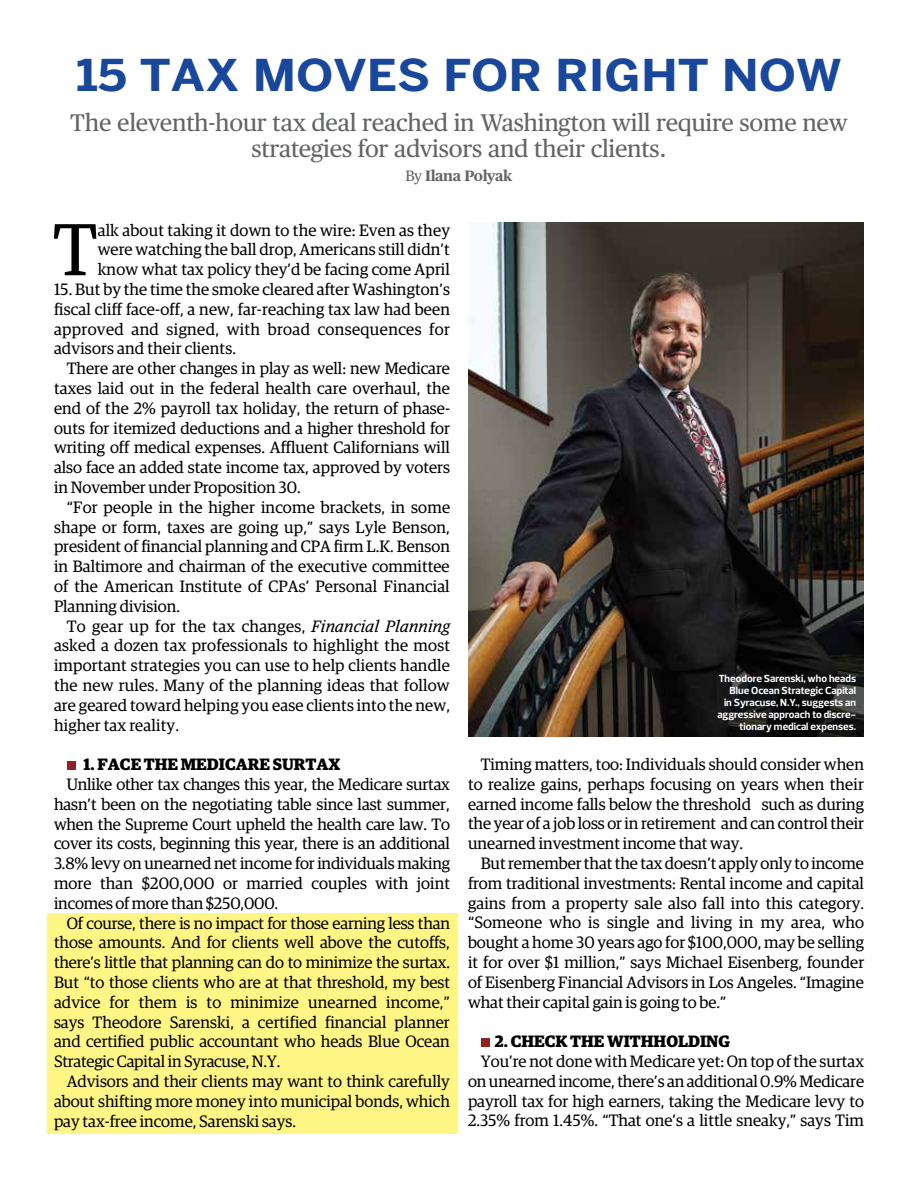
<style>
.page{position:relative;width:918px;height:1188px;background:#fff}
.page>*{position:absolute;margin:0;border:0;box-sizing:border-box;transform-origin:0 0}
.t1{font:73.65px "Guardian Egyp";color:#000}
.t2{font:700 43.5px "Benton Sans";color:#18479c;scale:1.1 1}
.t3{font:24px/25.5px "Publico Text";letter-spacing:-.01em;color:#636466;text-align:center}
.t4{font:16.5px/19.8px "Guardian Egyp";color:#000;text-align:justify}
.t5{font:700 16.5px "Guardian Egyp";color:#000}
.t6{font:700 15px "Publico Text";letter-spacing:-.025em;color:#636466}
.t7{font:700 10.5px/12px "Prelo";color:#fff;text-align:right}
.s1{font-weight:400}
.s2{font-style:italic}
</style>
<div class="page">
<div style="left:48px;top:914px;width:410px;height:220px;background:#fff685"></div>
<div style="left:67px;top:761px;width:9px;height:9px;background:#922124"></div>
<div style="left:481px;top:1038px;width:9px;height:9px;background:#922124"></div>
<img style="left:468px;top:223px;width:396px;height:514px">
<h2 class="t2" style="left:76px;top:49px;width:698px">15 TAX MOVES FOR RIGHT NOW</h2>
<h3 class="t3" style="left:70px;top:109px;width:779px">The eleventh-hour tax deal reached in Washington will require some new strategies for advisors and their clients.</h3>
<p class="t6" style="left:405px;top:164px;width:109px"><span class="s1">By</span> Ilana Polyak</p>
<h1 class="t1" style="left:53px;top:199px;width:45px">T</h1>
<p class="t4" style="left:98px;top:219px;width:354px">alk about taking it down to the wire: Even as they were watching the ball drop, Americans still didn’t know what tax policy they’d be facing come April</p>
<p class="t4" style="left:54px;top:278px;width:397px">15. But by the time the smoke cleared after Washington’s fiscal cliff face-off, a new, far-reaching tax law had been approved and signed, with broad consequences for advisors and their clients.</p>
<p class="t4" style="left:54px;top:358px;width:398px;text-indent:13px">There are other changes in play as well: new Medicare taxes laid out in the federal health care overhaul, the end of the 2% payroll tax holiday, the return of phase&shy;outs for itemized deductions and a higher threshold for writing off medical expenses. Affluent Californians will also face an added state income tax, approved by voters in November under Proposition 30.</p>
<p class="t4" style="left:54px;top:496px;width:398px;text-indent:13px">“For people in the higher income brackets, in some shape or form, taxes are going up,” says Lyle Benson, president of financial planning and CPA firm L.K. Benson in Baltimore and chairman of the executive committee of the American Institute of CPAs’ Personal Financial Planning division.</p>
<p class="t4" style="left:54px;top:615px;width:398px;text-indent:13px">To gear up for the tax changes, <span class="s2">Financial Planning </span>asked a dozen tax professionals to highlight the most important strategies you can use to help clients handle the new rules. Many of the planning ideas that follow are geared toward helping you ease clients into the new, higher tax reality.</p>
<p class="t5" style="left:84px;top:752px;width:258px">1. FACE THE MEDICARE SURTAX</p>
<p class="t4" style="left:54px;top:773px;width:398px;text-indent:13px">Unlike other tax changes this year, the Medicare surtax hasn’t been on the negotiating table since last summer, when the Supreme Court upheld the health care law. To cover its costs, beginning this year, there is an additional 3.8% levy on unearned net income for individuals making more than $200,000 or married couples with joint incomes of more than $250,000.</p>
<p class="t4" style="left:54px;top:912px;width:398px;text-indent:13px">Of course, there is no impact for those earning less than those amounts. And for clients well above the cutoffs, there’s little that planning can do to minimize the surtax.<br>But “to those clients who are at that threshold, my best advice for them is to minimize unearned income,” says Theodore Sarenski, a certified financial planner and certified public accountant who heads Blue Ocean Strategic Capital in Syracuse, N.Y.</p>
<p class="t4" style="left:54px;top:1070px;width:398px;text-indent:13px">Advisors and their clients may want to think carefully about shifting more money into municipal bonds, which pay tax-free income, Sarenski says.</p>
<p class="t7" style="left:717px;top:672px;width:140px">Theodore Sarenski, who heads<br>Blue Ocean Strategic Capital<br>in Syracuse, N.Y., suggests an aggressive approach to discre&shy;tionary medical expenses.</p>
<p class="t4" style="left:468px;top:753px;width:398px;text-indent:13px">Timing matters, too: Individuals should consider when to realize gains, perhaps focusing on years when their earned income falls below the threshold such as during the year of a job loss or in retirement and can control their unearned investment income that way.</p>
<p class="t4" style="left:468px;top:852px;width:398px;text-indent:13px">But remember that the tax doesn’t apply only to income from traditional investments: Rental income and capital gains from a property sale also fall into this category. “Someone who is single and living in my area, who bought a home 30 years ago for $100,000, may be selling it for over $1 million,” says Michael Eisenberg, founder of Eisenberg Financial Advisors in Los Angeles. “Imagine what their capital gain is going to be.”</p>
<p class="t5" style="left:495px;top:1029px;width:237px">2. CHECK THE WITHHOLDING</p>
<p class="t4" style="left:468px;top:1050px;width:398px;text-indent:13px">You’re not done with Medicare yet: On top of the surtax on unearned income, there’s an additional 0.9% Medicare payroll tax for high earners, taking the Medicare levy to 2.35% from 1.45%. “That one’s a little sneaky,” says Tim</p>
</div>
